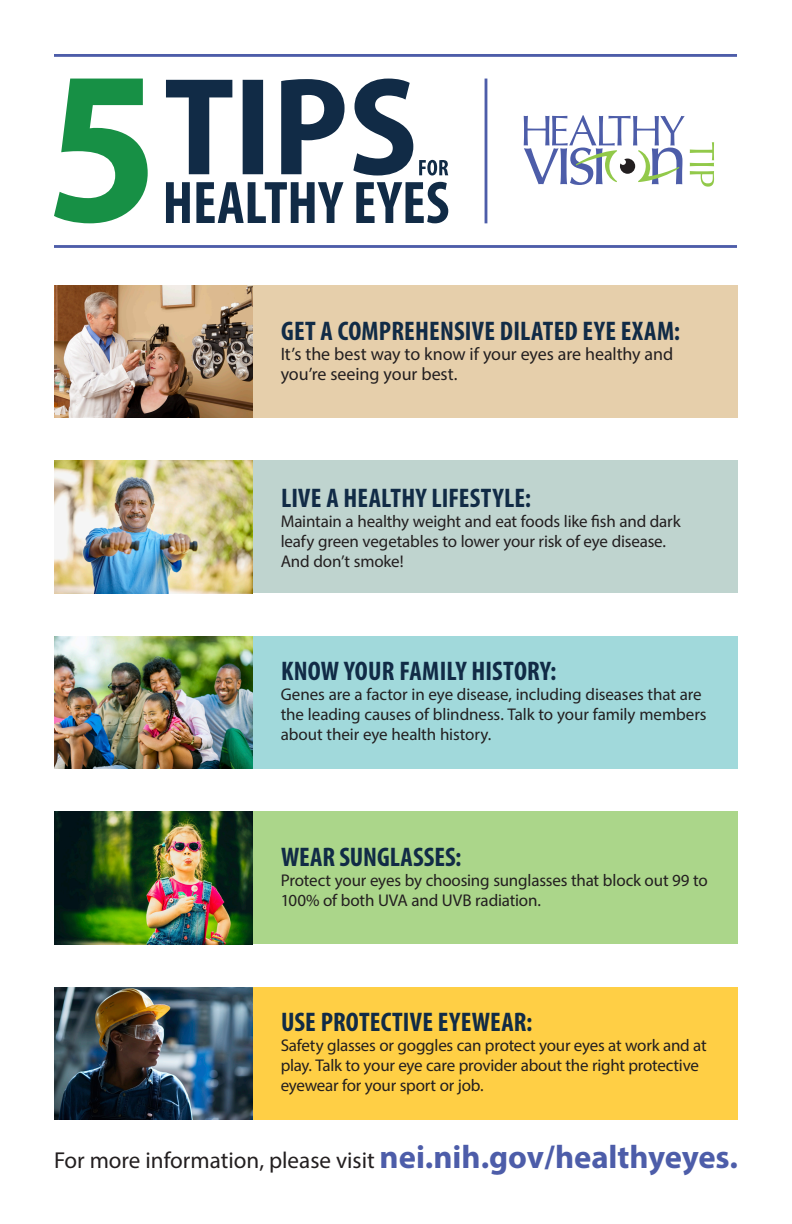
<style>
.page{position:relative;width:792px;height:1224px;background:#fff}
.page>*{position:absolute;margin:0;border:0;box-sizing:border-box;transform-origin:0 0}
.t1{font:700 condensed 27px "Myriad Pro";letter-spacing:.005em;color:#112b46}
.t2{font:23.1px "Myriad Pro";color:#231f20}
.t3{font:18px/20px "Myriad Pro";letter-spacing:-.005em;color:#231f20}
.t4{font:17px/20px "Myriad Pro";letter-spacing:-.01em;color:#231f20}
.s1{font-weight:700;font-size:32.7px;color:#4d5da9}
</style>
<div class="page">
<svg style="left:54px;top:79px;width:94px;height:144px"></svg>
<svg style="left:419px;top:160px;width:29px;height:16px"></svg>
<svg style="left:166px;top:79px;width:247px;height:97px"></svg>
<svg style="left:166px;top:182px;width:282px;height:41px"></svg>
<hr style="left:485px;top:79px;width:2px;height:144px;background:#4d5da9">
<hr style="left:54px;top:245px;width:683px;height:3px;background:#4d5da9">
<hr style="left:54px;top:54px;width:683px;height:3px;background:#4d5da9">
<svg style="left:524px;top:115px;width:190px;height:72px"></svg>
<div style="left:54px;top:285px;width:683px;height:133px;background:#e6cfab"></div>
<img style="left:54px;top:285px;width:199px;height:133px">
<div style="left:54px;top:461px;width:683px;height:132px;background:#bfd4cf"></div>
<img style="left:54px;top:461px;width:199px;height:132px">
<div style="left:54px;top:636px;width:683px;height:133px;background:#a1d9db"></div>
<img style="left:54px;top:636px;width:199px;height:133px">
<div style="left:54px;top:812px;width:683px;height:132px;background:#abd68a"></div>
<img style="left:54px;top:812px;width:199px;height:132px">
<div style="left:54px;top:987px;width:683px;height:133px;background:#ffcf45"></div>
<img style="left:54px;top:987px;width:199px;height:133px">
<h2 class="t1" style="left:281px;top:314px;width:401px">GET A COMPREHENSIVE DILATED EYE EXAM:</h2>
<p class="t3" style="left:281px;top:343px;width:394px">It’s the best way to know if your eyes are healthy and you’re seeing your best.</p>
<h2 class="t1" style="left:281px;top:481px;width:252px">LIVE A HEALTHY LIFESTYLE:</h2>
<p class="t4" style="left:281px;top:511px;width:401px">Maintain a healthy weight and eat foods like fish and dark leafy green vegetables to lower your risk of eye disease.<br>And don’t smoke!</p>
<h2 class="t1" style="left:281px;top:655px;width:277px">KNOW YOUR FAMILY HISTORY:</h2>
<p class="t4" style="left:281px;top:684px;width:427px">Genes are a factor in eye disease, including diseases that are the leading causes of blindness. Talk to your family members about their eye health history.</p>
<h2 class="t1" style="left:281px;top:840px;width:182px">WEAR SUNGLASSES:</h2>
<p class="t4" style="left:281px;top:870px;width:429px">Protect your eyes by choosing sunglasses that block out 99 to<br>100% of both UVA and UVB radiation.</p>
<h2 class="t1" style="left:281px;top:1006px;width:253px">USE PROTECTIVE EYEWEAR:</h2>
<p class="t4" style="left:281px;top:1035px;width:427px">Safety glasses or goggles can protect your eyes at work and at play. Talk to your eye care provider about the right protective eyewear for your sport or job.</p>
<p class="t2" style="left:54px;top:1146px;width:686px">For more information, please visit <span class="s1">nei.nih.gov/healthyeyes.</span></p>
</div>
